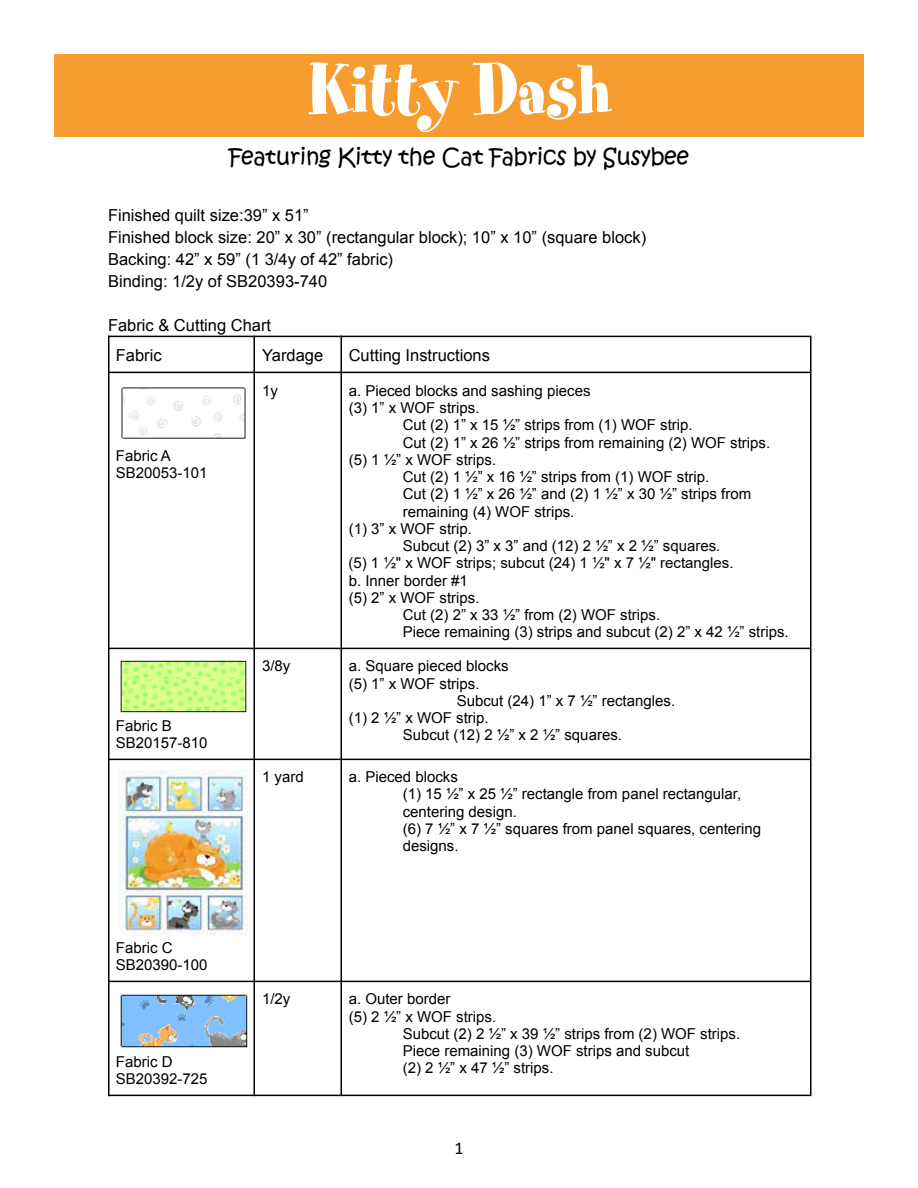
<style>
.page{position:relative;width:918px;height:1188px;background:#fff}
.page>*{position:absolute;margin:0;border:0;box-sizing:border-box;transform-origin:0 0}
.t1{font:82.5px "Spumoni";color:#fff}
.t2{font:22.5px "Kristen ITC";letter-spacing:-.01em;color:#000}
.t3{font:18px "Calibri";color:#000}
.t4{font:16.5px/21.8px "Arial";color:#000}
.t5{font:15px/17.2px "Arial";color:#000}
.s1{font-style:inherit}
</style>
<div class="page">
<hr style="left:108px;top:336px;width:2px;height:760px;background:#000">
<hr style="left:254px;top:336px;width:1px;height:760px;background:#000">
<hr style="left:340px;top:336px;width:2px;height:760px;background:#000">
<hr style="left:810px;top:336px;width:2px;height:760px;background:#000">
<hr style="left:108px;top:336px;width:702px;height:1px;background:#000">
<hr style="left:108px;top:372px;width:702px;height:1px;background:#000">
<hr style="left:108px;top:648px;width:702px;height:1px;background:#000">
<hr style="left:108px;top:759px;width:702px;height:1px;background:#000">
<hr style="left:108px;top:981px;width:702px;height:1px;background:#000">
<hr style="left:108px;top:1095px;width:702px;height:1px;background:#000">
<img style="left:121px;top:387px;width:125px;height:52px">
<img style="left:120px;top:660px;width:127px;height:53px">
<img style="left:118px;top:770px;width:131px;height:166px">
<img style="left:120px;top:994px;width:128px;height:54px">
<div style="left:54px;top:54px;width:810px;height:82px;background:#f79c2f"></div>
<h1 class="t1" style="left:308px;top:48px;width:304px">Kitty Dash</h1>
<h2 class="t2" style="left:229px;top:142px;width:462px">Featuring Kitty the Cat Fabrics by Susybee</h2>
<p class="t4" style="left:108px;top:205px;width:540px">Finished quilt size:39” x 51”<br>Finished block size: 20” x 30” (rectangular block); 10” x 10” (square block)<br>Backing: 42” x 59” (1 3/4y of 42” fabric)<br>Binding: 1/2y of SB20393<span class="s1">-740</span></p>
<p class="t4" style="left:116px;top:309px;width:157px;line-height:30.9px;text-indent:-8px">Fabric &amp; Cutting Chart<br>Fabric</p>
<p class="t4" style="left:262px;top:345px;width:63px">Yardage</p>
<p class="t4" style="left:349px;top:345px;width:143px">Cutting Instructions</p>
<p class="t5" style="left:116px;top:447px;width:93px">Fabric A<br>SB20053-101</p>
<p class="t5" style="left:116px;top:717px;width:93px">Fabric B<br>SB20157-810</p>
<p class="t5" style="left:116px;top:939px;width:93px">Fabric C<br>SB20390-100</p>
<p class="t5" style="left:116px;top:1053px;width:93px">Fabric D<br>SB20392-725</p>
<p class="t5" style="left:262px;top:382px;width:17px">1y</p>
<p class="t5" style="left:349px;top:382px;width:243px">a. Pieced blocks and sashing pieces (3) 1” x WOF strips.</p>
<p class="t5" style="left:403px;top:417px;width:292px">Cut (2) 1” x 15 ½” strips from (1) WOF strip.</p>
<p class="t5" style="left:403px;top:434px;width:369px">Cut (2) 1” x 26 ½” strips from remaining (2) WOF strips.</p>
<p class="t5" style="left:349px;top:451px;width:149px">(5) 1 ½” x WOF strips.</p>
<p class="t5" style="left:403px;top:468px;width:308px">Cut (2) 1 ½” x 16 ½” strips from (1) WOF strip.</p>
<p class="t5" style="left:403px;top:486px;width:350px">Cut (2) 1 ½” x 26 ½” and (2) 1 ½” x 30 ½” strips from</p>
<p class="t5" style="left:403px;top:503px;width:173px">remaining (4) WOF strips.</p>
<p class="t5" style="left:349px;top:520px;width:125px">(1) 3” x WOF strip.</p>
<p class="t5" style="left:403px;top:537px;width:319px">Subcut (2) 3” x 3” and (12) 2 ½” x 2 ½” squares.</p>
<p class="t5" style="left:349px;top:572px;width:121px">b. Inner border #1</p>
<p class="t5" style="left:349px;top:589px;width:132px">(5) 2” x WOF strips.</p>
<p class="t5" style="left:403px;top:606px;width:259px">Cut (2) 2” x 33 ½” from (2) WOF strips.</p>
<p class="t5" style="left:403px;top:624px;width:387px">Piece remaining (3) strips and subcut (2) 2” x 42 ½” strips.</p>
<p class="t5" style="left:348px;top:554px;width:387px">(5) 1 ½" x WOF strips; subcut (24) 1 ½" x 7 ½" rectangles.</p>
<p class="t5" style="left:262px;top:658px;width:30px">3/8y</p>
<p class="t5" style="left:349px;top:658px;width:162px">a. Square pieced blocks</p>
<p class="t5" style="left:349px;top:675px;width:132px">(5) 1” x WOF strips.</p>
<p class="t5" style="left:457px;top:692px;width:220px">Subcut (24) 1” x 7 ½” rectangles.</p>
<p class="t5" style="left:349px;top:709px;width:142px">(1) 2 ½” x WOF strip.</p>
<p class="t5" style="left:403px;top:727px;width:221px">Subcut (12) 2 ½” x 2 ½” squares.</p>
<p class="t5" style="left:262px;top:768px;width:43px">1 yard</p>
<p class="t5" style="left:403px;top:768px;width:360px;text-indent:-54px">a. Pieced blocks<br>(1) 15 ½” x 25 ½” rectangle from panel rectangular, centering design.<br>(6) 7 ½” x 7 ½” squares from panel squares, centering designs.</p>
<p class="t5" style="left:262px;top:991px;width:30px">1/2y</p>
<p class="t5" style="left:349px;top:991px;width:103px">a. Outer border</p>
<p class="t5" style="left:349px;top:1008px;width:149px">(5) 2 ½” x WOF strips.</p>
<p class="t5" style="left:403px;top:1025px;width:339px">Subcut (2) 2 ½” x 39 ½” strips from (2) WOF strips.</p>
<p class="t5" style="left:403px;top:1042px;width:288px">Piece remaining (3) WOF strips and subcut</p>
<p class="t5" style="left:403px;top:1060px;width:152px">(2) 2 ½” x 47 ½” strips.</p>
<p class="t3" style="left:454px;top:1136px;width:11px">1</p>
</div>
